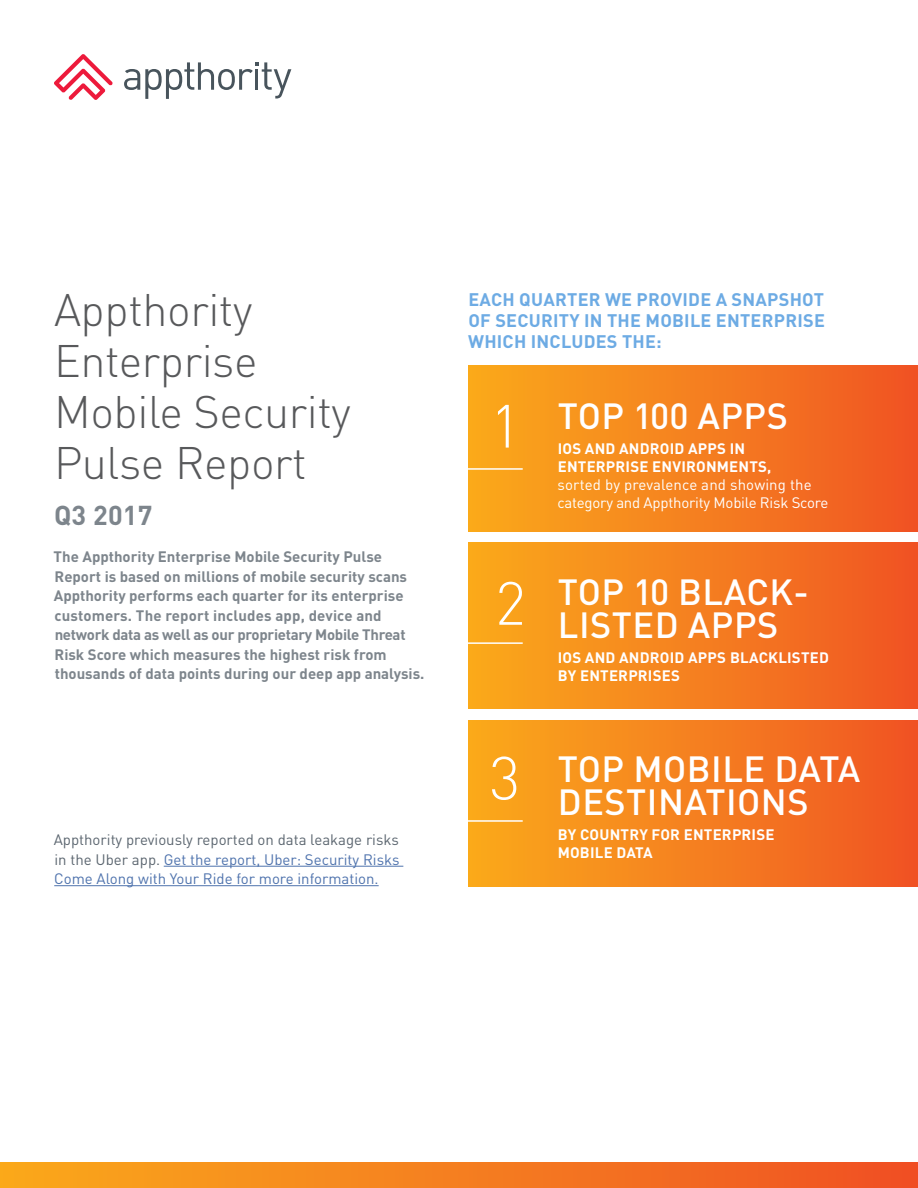
<style>
.page{position:relative;width:918px;height:1188px;background:#fff}
.page>*{position:absolute;margin:0;border:0;box-sizing:border-box;transform-origin:0 0}
.t1{font:300 60px "DIN";color:#fff}
.t2{font:300 45px/51px "DIN";letter-spacing:-.01em;color:#58595b}
.t3{font:500 36px/33px "DIN";letter-spacing:.015em;color:#fff}
.t4{font:700 27px "DIN";letter-spacing:.01em;color:#7d858c}
.t5{font:700 18px/21px "DIN";letter-spacing:.015em;color:#6dabe4;text-align:justify}
.t6{font:700 15px/19.5px "DIN";color:#7d858c}
.t7{font:15px/19.5px "DIN";color:#4f73ad;text-align:justify}
.t8{font:700 15px/18px "DIN";letter-spacing:.015em;color:#fff}
.t9{font:15px/18px "DIN";letter-spacing:-.015em;color:#fff}
.s1{color:#5c6670}
</style>
<div class="page">
<svg style="left:54px;top:54px;width:59px;height:46px"></svg>
<svg style="left:124px;top:62px;width:167px;height:37px"></svg>
<div style="left:468px;top:543px;width:450px;height:166px;background:linear-gradient(to right,#faab1b,#f05424)"></div>
<div style="left:468px;top:720px;width:450px;height:166px;background:linear-gradient(to right,#faab1b,#f05424)"></div>
<div style="left:468px;top:365px;width:450px;height:166px;background:linear-gradient(to right,#faab1b,#f05424)"></div>
<hr style="left:164px;top:866px;width:239px;height:1px;background:#4f73ad">
<hr style="left:54px;top:885px;width:325px;height:1px;background:#4f73ad">
<div style="left:0;top:1162px;width:918px;height:26px;background:linear-gradient(to right,#faaa1b,#f05124)"></div>
<hr style="left:468px;top:468px;width:55px;height:2px;background:#fff">
<hr style="left:468px;top:642px;width:55px;height:2px;background:#fff">
<hr style="left:468px;top:820px;width:55px;height:2px;background:#fff">
<h2 class="t2" style="left:54px;top:284px;width:298px">Appthority<br>Enterprise<br>Mobile Security<br>Pulse Report</h2>
<h3 class="t4" style="left:54px;top:498px;width:100px">Q3 2017</h3>
<p class="t6" style="left:54px;top:547px;width:372px">The Appthority Enterprise Mobile Security Pulse Report is based on millions of mobile security scans Appthority performs each quarter for its enterprise customers. The report includes app, device and network data as well as our proprietary Mobile Threat Risk Score which measures the highest risk from thousands of data points during our deep app analysis.</p>
<p class="t7" style="left:54px;top:830px;width:347px"><span class="s1">Appthority previously reported on data leakage risks in the Uber app.</span> Get the report, Uber: Security Risks Come Along with Your Ride for more information.</p>
<p class="t5" style="left:468px;top:288px;width:358px">EACH QUARTER WE PROVIDE A SNAPSHOT OF SECURITY IN THE MOBILE ENTERPRISE WHICH INCLUDES THE:</p>
<h1 class="t1" style="left:490px;top:389px;width:32px">1</h1>
<h3 class="t3" style="left:558px;top:399px;width:232px">TOP 100 APPS</h3>
<p class="t8" style="left:558px;top:439px;width:215px">IOS AND ANDROID APPS IN<br>ENTERPRISE ENVIRONMENTS,</p>
<p class="t9" style="left:558px;top:475px;width:272px">sorted by prevalence and showing the category and Appthority Mobile Risk Score</p>
<h1 class="t1" style="left:495px;top:566px;width:32px">2</h1>
<h3 class="t3" style="left:558px;top:574px;width:252px">TOP 10 BLACK-<br>LISTED APPS</h3>
<p class="t8" style="left:558px;top:648px;width:273px">IOS AND ANDROID APPS BLACKLISTED<br>BY ENTERPRISES</p>
<h1 class="t1" style="left:490px;top:741px;width:32px">3</h1>
<h3 class="t3" style="left:558px;top:751px;width:304px">TOP MOBILE DATA<br>DESTINATIONS</h3>
<p class="t8" style="left:558px;top:825px;width:218px">BY COUNTRY FOR ENTERPRISE<br>MOBILE DATA</p>
</div>
